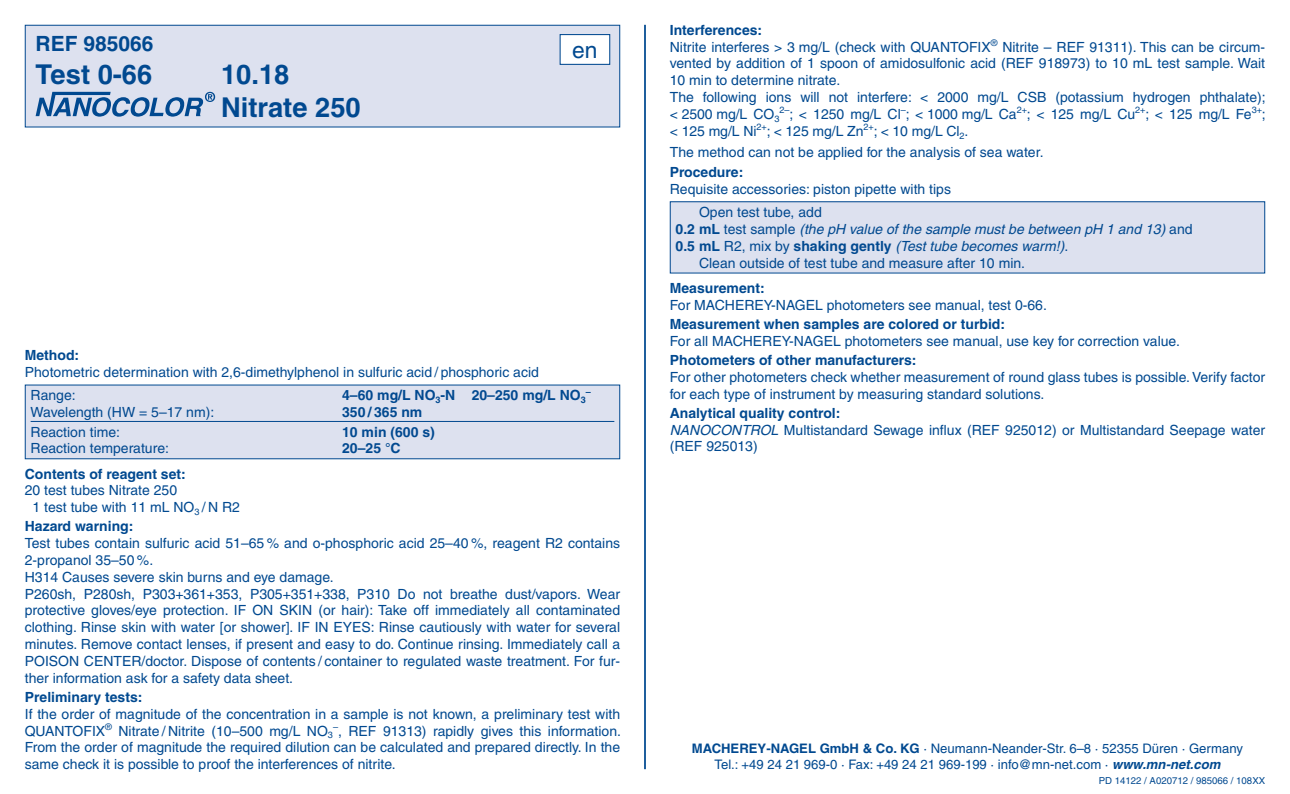
<style>
.page{position:relative;width:1290px;height:794px;background:#fff}
.page>*{position:absolute;margin:0;border:0;box-sizing:border-box;transform-origin:0 0}
.TestNo___Name{font:700 27.3px "Helvetica LT Pro";color:#014990}
.t1{font:22.75px "Helvetica LT Pro";color:#014990}
.REF{font:700 21px "Helvetica LT Pro";color:#014990}
.Fließtext{font:14px/16.8px "Helvetica LT Pro";color:#014990;text-align:justify}
.Subhead{font:700 14px "Helvetica LT Pro";color:#014990}
.Fließtext_Flatter__T{font:14px "Helvetica LT Pro";color:#014990}
.Fließtext_Flatter__T-2{font:italic 14px "Helvetica LT Pro";color:#014990}
.Fließtext_Flatter__T-3{font:700 14px "Helvetica LT Pro";color:#014990}
.Fließtext_Abstand_vo{font:14px "Helvetica LT Pro";color:#014990}
.Adresse{font:13.12px/15.8px "Helvetica LT Pro";color:#014990;text-align:center}
.t2{font:9.62px "Helvetica LT Pro";color:#014990}
.Fließtext_Flatter__T-4{font:700 9.1px "Helvetica LT Pro";color:#014990}
.s1{font-weight:700;font-style:normal}
.s2{font-style:normal}
.s3{font-style:italic}
.s4{font-weight:700}
.s5{font-weight:700;font-style:italic}
</style>
<div class="page">
<hr style="left:644px;top:25px;width:2px;height:744px;background:#014990">
<div style="left:25px;top:25px;width:595px;height:102px;background:#dde1ef"></div>
<svg style="left:36px;top:92px;width:179px;height:25px"></svg>
<div style="left:25px;top:25px;width:595px;height:102px;border:1px solid #014990"></div>
<div style="left:560px;top:35px;width:50px;height:29px;background:#fff"></div>
<div style="left:560px;top:34px;width:50px;height:31px;border:1px solid #014990"></div>
<div style="left:25px;top:385px;width:595px;height:74px;background:#dde1ef"></div>
<hr style="left:31px;top:421px;width:583px;height:1px;background:#014990">
<div style="left:670px;top:202px;width:595px;height:71px;background:#dde1ef"></div>
<div style="left:670px;top:201px;width:595px;height:72px;border:1px solid #014990"></div>
<p class="REF" style="left:36px;top:30px;width:119px">REF 985066</p>
<p class="TestNo___Name" style="left:36px;top:57px;width:118px">Test 0-66</p>
<p class="TestNo___Name" style="left:221px;top:57px;width:70px">10.18</p>
<p class="TestNo___Name" style="left:221px;top:90px;width:141px">Nitrate 250</p>
<p class="t1" style="left:572px;top:36px;width:27px">en</p>
<p class="Subhead" style="left:25px;top:346px;width:56px">Method:</p>
<p class="Fließtext" style="left:25px;top:363px;width:516px">Photometric determination with 2,6-dimethylphenol in sulfuric acid / phosphoric acid</p>
<p class="Fließtext_Flatter__T" style="left:31px;top:387px;width:47px">Range:</p>
<p class="Fließtext_Flatter__T-3" style="left:342px;top:387px;width:245px">4–60 mg/L NO<sub>3</sub>-N 20–250 mg/L NO<sub>3</sub></p>
<p class="Fließtext_Flatter__T-4" style="left:586px;top:386px;width:7px">–</p>
<p class="Fließtext_Flatter__T" style="left:31px;top:404px;width:185px">Wavelength (HW = 5–17 nm):</p>
<p class="Fließtext_Flatter__T-3" style="left:342px;top:404px;width:82px">350 / 365 nm</p>
<p class="Fließtext_Flatter__T" style="left:31px;top:423px;width:91px">Reaction time:</p>
<p class="Fließtext_Flatter__T-3" style="left:342px;top:423px;width:94px">10 min (600 s)</p>
<p class="Fließtext_Flatter__T" style="left:31px;top:440px;width:140px">Reaction temperature:</p>
<p class="Fließtext_Flatter__T-3" style="left:342px;top:440px;width:60px">20–25 °C</p>
<p class="Subhead" style="left:25px;top:465px;width:163px">Contents of reagent set:</p>
<p class="Fließtext" style="left:25px;top:482px;width:154px">20 test tubes Nitrate 250</p>
<p class="Fließtext" style="left:33px;top:499px;width:209px">1 test tube with 11 mL NO<sub>3</sub> / N R2</p>
<p class="Subhead" style="left:25px;top:518px;width:110px">Hazard warning:</p>
<p class="Fließtext" style="left:25px;top:535px;width:597px">Test tubes contain sulfuric acid 51–65 % and o-phosphoric acid 25–40 %, reagent R2 contains<br>2-propanol 35–50 %.</p>
<p class="Fließtext" style="left:25px;top:568px;width:311px">H314 Causes severe skin burns and eye damage.</p>
<p class="Fließtext" style="left:25px;top:585px;width:597px">P260sh, P280sh, P303+361+353, P305+351+338, P310 Do not breathe dust/vapors. Wear protective gloves/eye protection. IF ON SKIN (or hair): Take off immediately all contaminated clothing. Rinse skin with water [or shower]. IF IN EYES: Rinse cautiously with water for several minutes. Remove contact lenses, if present and easy to do. Continue rinsing. Immediately call a POISON CENTER/doctor. Dispose of contents / container to regulated waste treatment. For fur&shy;ther information ask for a safety data sheet.</p>
<p class="Subhead" style="left:25px;top:688px;width:119px">Preliminary tests:</p>
<p class="Fließtext" style="left:25px;top:705px;width:598px">If the order of magnitude of the concentration in a sample is not known, a preliminary test with QUANTOFIX<sup>®</sup> Nitrate / Nitrite (10–500 mg/L NO<sub>3</sub><sup>–</sup>, REF 91313) rapidly gives this information.<br>From the order of magnitude the required dilution can be calculated and prepared directly. In the same check it is possible to proof the interferences of nitrite.</p>
<p class="Subhead" style="left:670px;top:21px;width:94px">Interferences:</p>
<p class="Fließtext" style="left:670px;top:38px;width:597px">Nitrite interferes &gt; 3 mg/L (check with QUANTOFIX<sup>®</sup> Nitrite – REF 91311). This can be circum&shy;vented by addition of 1 spoon of amidosulfonic acid (REF 918973) to 10 mL test sample. Wait 10 min to determine nitrate.</p>
<p class="Fließtext" style="left:670px;top:89px;width:597px">The following ions will not interfere: &lt; 2000 mg/L CSB (potassium hydrogen phthalate); &lt; 2500 mg/L CO<sub>3</sub><sup>2–</sup>; &lt; 1250 mg/L Cl<sup>–</sup>; &lt; 1000 mg/L Ca<sup>2+</sup>; &lt; 125 mg/L Cu<sup>2+</sup>; &lt; 125 mg/L Fe<sup>3+</sup>; &lt; 125 mg/L Ni<sup>2+</sup>; &lt; 125 mg/L Zn<sup>2+</sup>; &lt; 10 mg/L Cl<sub>2</sub>.</p>
<p class="Fließtext_Abstand_vo" style="left:670px;top:144px;width:375px">The method can not be applied for the analysis of sea water.</p>
<p class="Subhead" style="left:670px;top:163px;width:75px">Procedure:</p>
<p class="Fließtext" style="left:670px;top:180px;width:283px">Requisite accessories: piston pipette with tips</p>
<p class="Fließtext_Flatter__T" style="left:699px;top:204px;width:124px">Open test tube, add</p>
<p class="Fließtext_Flatter__T-2" style="left:676px;top:221px;width:518px"><span class="s1">0.2 mL</span> <span class="s2">test sample</span> (the pH value of the sample must be between pH 1 and 13) <span class="s2">and</span></p>
<p class="Fließtext_Flatter__T-2" style="left:676px;top:238px;width:394px"><span class="s1">0.5 mL</span> <span class="s2">R2, mix by</span> <span class="s1">shaking gently</span> (Test tube becomes warm!)<span class="s2">.</span></p>
<p class="Fließtext_Flatter__T" style="left:699px;top:255px;width:328px">Clean outside of test tube and measure after 10 min.</p>
<p class="Subhead" style="left:670px;top:279px;width:96px">Measurement:</p>
<p class="Fließtext" style="left:670px;top:296px;width:379px">For MACHEREY-NAGEL photometers see manual, test 0-66.</p>
<p class="Subhead" style="left:670px;top:315px;width:337px">Measurement when samples are colored or turbid:</p>
<p class="Fließtext" style="left:670px;top:332px;width:512px">For all MACHEREY-NAGEL photometers see manual, use key for correction value.</p>
<p class="Subhead" style="left:670px;top:351px;width:248px">Photometers of other manufacturers:</p>
<p class="Fließtext" style="left:670px;top:368px;width:597px">For other photometers check whether measurement of round glass tubes is possible. Verify factor for each type of instrument by measuring standard solutions.</p>
<p class="Subhead" style="left:670px;top:404px;width:172px">Analytical quality control:</p>
<p class="Fließtext" style="left:670px;top:421px;width:597px"><span class="s3">NANOCONTROL</span> Multistandard Sewage influx (REF 925012) or Multistandard Seepage water (REF 925013)</p>
<p class="Adresse" style="left:692px;top:741px;width:553px"><span class="s4">MACHEREY-NAGEL GmbH &amp; Co. KG</span> · Neumann-Neander-Str. 6–8 · 52355 Düren · Germany<br>Tel.: +49 24 21 969-0 · Fax: +49 24 21 969-199 · info@mn-net.com · <span class="s5">www.mn-net.com</span></p>
<p class="t2" style="left:1099px;top:774px;width:168px">PD 14122 / A020712 / 985066 / 108XX</p>
</div>
